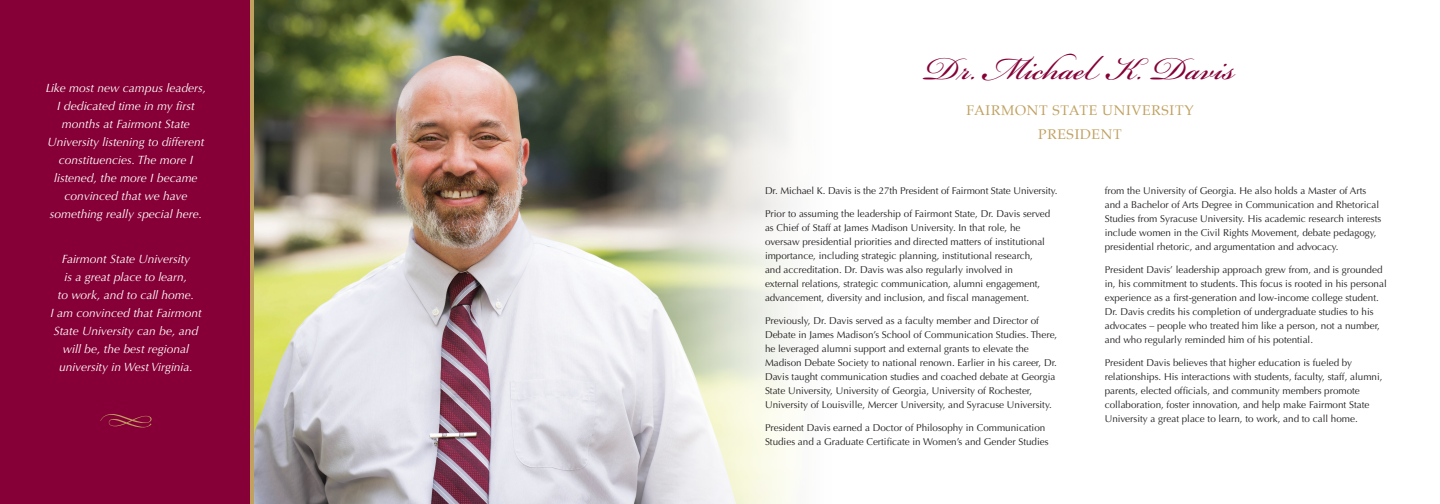
<style>
.page{position:relative;width:1440px;height:504px;background:#fff}
.page>*{position:absolute;margin:0;border:0;box-sizing:border-box;transform-origin:0 0}
.t1{font:50px "Bickham Script Pro";color:#860037}
.t2{font:14px/24px "Palatino";letter-spacing:.05em;color:#c0a160;text-align:center}
.t3{font:italic 12px/18px "Optima";color:#fff;text-align:center}
.t4{font:9.9px/14px "Optima";color:#231f20}
</style>
<div class="page">
<img style="left:254px;top:0;width:543px;height:504px">
<div style="left:0;top:0;width:252px;height:504px;background:#860037"></div>
<hr style="left:250px;top:0;width:4px;height:504px;background:#c0a160">
<svg style="left:100px;top:414px;width:52px;height:14px"></svg>
<p class="t3" style="left:46px;top:79px;width:162px">Like most new campus leaders,<br>I dedicated time in my first months at Fairmont State<br>University listening to different constituencies. The more I listened, the more I became convinced that we have something really special here.</p>
<p class="t3" style="left:50px;top:250px;width:153px">Fairmont State University<br>is a great place to learn,<br>to work, and to call home.<br>I am convinced that Fairmont<br>State University can be, and will be, the best regional university in West Virginia.</p>
<h1 class="t1" style="left:925px;top:32px;width:311px">Dr. Michael K. Davis</h1>
<h2 class="t2" style="left:967px;top:98px;width:229px">FAIRMONT STATE UNIVERSITY<br>PRESIDENT</h2>
<p class="t4" style="left:765px;top:183px;width:294px">Dr. Michael K. Davis is the 27th President of Fairmont State University.</p>
<p class="t4" style="left:765px;top:206px;width:287px">Prior to assuming the leadership of Fairmont State, Dr. Davis served as Chief of Staff at James Madison University. In that role, he oversaw presidential priorities and directed matters of institutional importance, including strategic planning, institutional research, and accreditation. Dr. Davis was also regularly involved in<br>external relations, strategic communication, alumni engagement, advancement, diversity and inclusion, and fiscal management.</p>
<p class="t4" style="left:765px;top:313px;width:294px">Previously, Dr. Davis served as a faculty member and Director of Debate in James Madison’s School of Communication Studies. There, he leveraged alumni support and external grants to elevate the Madison Debate Society to national renown. Earlier in his career, Dr.<br>Davis taught communication studies and coached debate at Georgia State University, University of Georgia, University of Rochester, University of Louisville, Mercer University, and Syracuse University.</p>
<p class="t4" style="left:765px;top:420px;width:285px">President Davis earned a Doctor of Philosophy in Communication<br>Studies and a Graduate Certificate in Women’s and Gender Studies</p>
<p class="t4" style="left:1105px;top:183px;width:278px">from the University of Georgia. He also holds a Master of Arts and a Bachelor of Arts Degree in Communication and Rhetorical Studies from Syracuse University. His academic research interests include women in the Civil Rights Movement, debate pedagogy, presidential rhetoric, and argumentation and advocacy.</p>
<p class="t4" style="left:1105px;top:262px;width:284px">President Davis’ leadership approach grew from, and is grounded in, his commitment to students. This focus is rooted in his personal experience as a first-generation and low-income college student.<br>Dr. Davis credits his completion of undergraduate studies to his advocates – people who treated him like a person, not a number, and who regularly reminded him of his potential.</p>
<p class="t4" style="left:1105px;top:355px;width:279px">President Davis believes that higher education is fueled by relationships. His interactions with students, faculty, staff, alumni, parents, elected officials, and community members promote collaboration, foster innovation, and help make Fairmont State University a great place to learn, to work, and to call home.</p>
</div>
